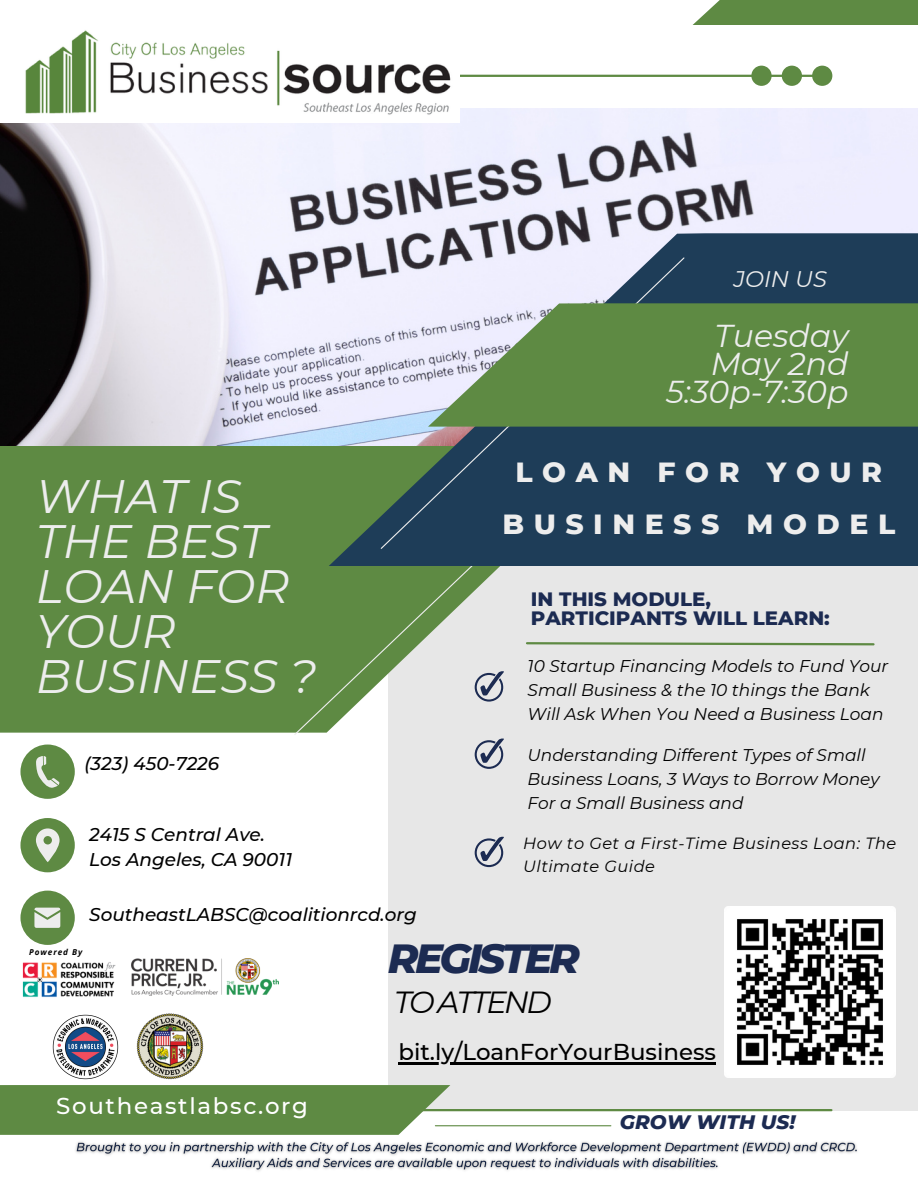
<style>
.page{position:relative;width:918px;height:1188px;background:#fff}
.page>*{position:absolute;margin:0;border:0;box-sizing:border-box;transform-origin:0 0}
.t1{font:italic 46.8px/45px "Montserrat";color:#ededed}
.t2{font:italic 800 41.55px "Montserrat";letter-spacing:-.085em;color:#1c2b52}
.t3{font:italic 31.65px/28.2px "Montserrat";color:#ededed;text-align:right}
.t4{font:italic 30.45px "Montserrat";letter-spacing:-.085em;color:#000}
.t5{font:800 28.35px/52.8px "Montserrat";letter-spacing:.335em;color:#ededed;text-align:center}
.t6{font:500 22.95px "Montserrat";color:#000}
.t7{font:500 22.95px "Montserrat";letter-spacing:.075em;color:#fff}
.t8{font:italic 22.5px "Montserrat";color:#ededed}
.t9{font:italic 800 19.95px "Montserrat";color:#1c2b52}
.t10{font:800 19.8px/19px "Montserrat";color:#1c2b52}
.t11{font:italic 500 18.45px/24.8px "Montserrat";color:#000}
.t12{font:italic 16.95px/23.7px "Montserrat";color:#000}
.t13{font:italic 16.2px/22.5px "Montserrat";letter-spacing:.03em;color:#000}
.t14{font:italic 700 8.1px "Open Sans";letter-spacing:.115em;color:#000}
</style>
<div class="page">
<div style="left:388px;top:532px;width:530px;height:579px;background:#e7e7e7"></div>
<div style="left:0;top:446px;width:329px;height:286px;background:#5e8a43"></div>
<img style="left:0;top:108px;width:918px;height:338px">
<svg style="left:329px;top:233px;width:589px;height:333px;background:#4b6376"></svg>
<svg style="left:0;top:1085px;width:450px;height:50px;background:#668f4c"></svg>
<div style="left:692px;top:0;width:226px;height:25px;background:#5e8a43"></div>
<svg style="left:380px;top:256px;width:306px;height:294px;background:#65798b"></svg>
<div style="left:428px;top:303px;width:490px;height:124px;background:#5e8a43"></div>
<hr style="left:356px;top:75px;width:464px;height:2px;background:#5e8a43">
<hr style="left:330px;top:1109px;width:501px;height:2px;background:#5e8a43">
<hr style="left:435px;top:1125px;width:176px;height:1px;background:#5e8a43">
<svg style="left:526px;top:642px;width:349px;height:4px"></svg>
<svg style="left:751px;top:66px;width:81px;height:20px"></svg>
<img style="left:0;top:30px;width:459px;height:92px">
<svg style="left:293px;top:536px;width:211px;height:233px"></svg>
<img style="left:725px;top:906px;width:171px;height:171px">
<hr style="left:398px;top:1062px;width:318px;height:2px;background:#000">
<div style="left:20px;top:745px;width:55px;height:54px;background:#5e8a43;border-radius:50%"></div>
<div style="left:20px;top:891px;width:55px;height:54px;background:#5e8a43;border-radius:50%"></div>
<div style="left:20px;top:818px;width:55px;height:54px;background:#5e8a43;border-radius:50%"></div>
<svg style="left:36px;top:756px;width:24px;height:32px"></svg>
<svg style="left:34px;top:908px;width:26px;height:20px"></svg>
<svg style="left:36px;top:828px;width:24px;height:34px"></svg>
<img style="left:136px;top:1013px;width:68px;height:67px">
<img style="left:52px;top:1014px;width:67px;height:66px">
<img style="left:22px;top:962px;width:94px;height:35px">
<img style="left:132px;top:959px;width:146px;height:37px">
<img style="left:75px;top:1141px;width:782px;height:30px">
<svg style="left:475px;top:837px;width:29px;height:30px"></svg>
<h3 class="t8" style="left:734px;top:265px;width:95px">JOIN US</h3>
<h1 class="t1" style="left:36px;top:474px;width:282px">WHAT IS<br>THE BEST<br>LOAN FOR<br>YOUR<br>BUSINESS ?</h1>
<p class="t11" style="left:84px;top:751px;width:136px">(323) 450-7226</p>
<p class="t11" style="left:89px;top:822px;width:204px">2415 S Central Ave.<br>Los Angeles, CA 90011</p>
<p class="t11" style="left:89px;top:902px;width:329px">SoutheastLABSC@coalitionrcd.org</p>
<h3 class="t3" style="left:666px;top:322px;width:184px">Tuesday<br>May 2nd<br>5:30p-7:30p</h3>
<h3 class="t5" style="left:502px;top:445px;width:394px">LOAN FOR YOUR<br>BUSINESS MODEL</h3>
<p class="t10" style="left:531px;top:589px;width:301px">IN THIS MODULE,<br>PARTICIPANTS WILL LEARN:</p>
<p class="t12" style="left:528px;top:655px;width:362px">10 Startup Financing Models to Fund Your<br>Small Business &amp; the 10 things the Bank<br>Will Ask When You Need a Business Loan</p>
<p class="t12" style="left:528px;top:743px;width:354px">Understanding Different Types of Small<br>Business Loans, 3 Ways to Borrow Money<br>For a Small Business and</p>
<p class="t13" style="left:523px;top:832px;width:375px">How to Get a First-Time Business Loan: The<br>Ultimate Guide</p>
<p class="t14" style="left:29px;top:946px;width:55px">Powered By</p>
<h3 class="t7" style="left:56px;top:1092px;width:253px">Southeastlabsc.org</h3>
<h2 class="t2" style="left:388px;top:933px;width:193px">REGISTER</h2>
<h3 class="t4" style="left:394px;top:983px;width:159px">TO ATTEND</h3>
<h3 class="t6" style="left:398px;top:1038px;width:319px">bit.ly/LoanForYourBusiness</h3>
<p class="t9" style="left:620px;top:1110px;width:177px">GROW WITH US!</p>
</div>
